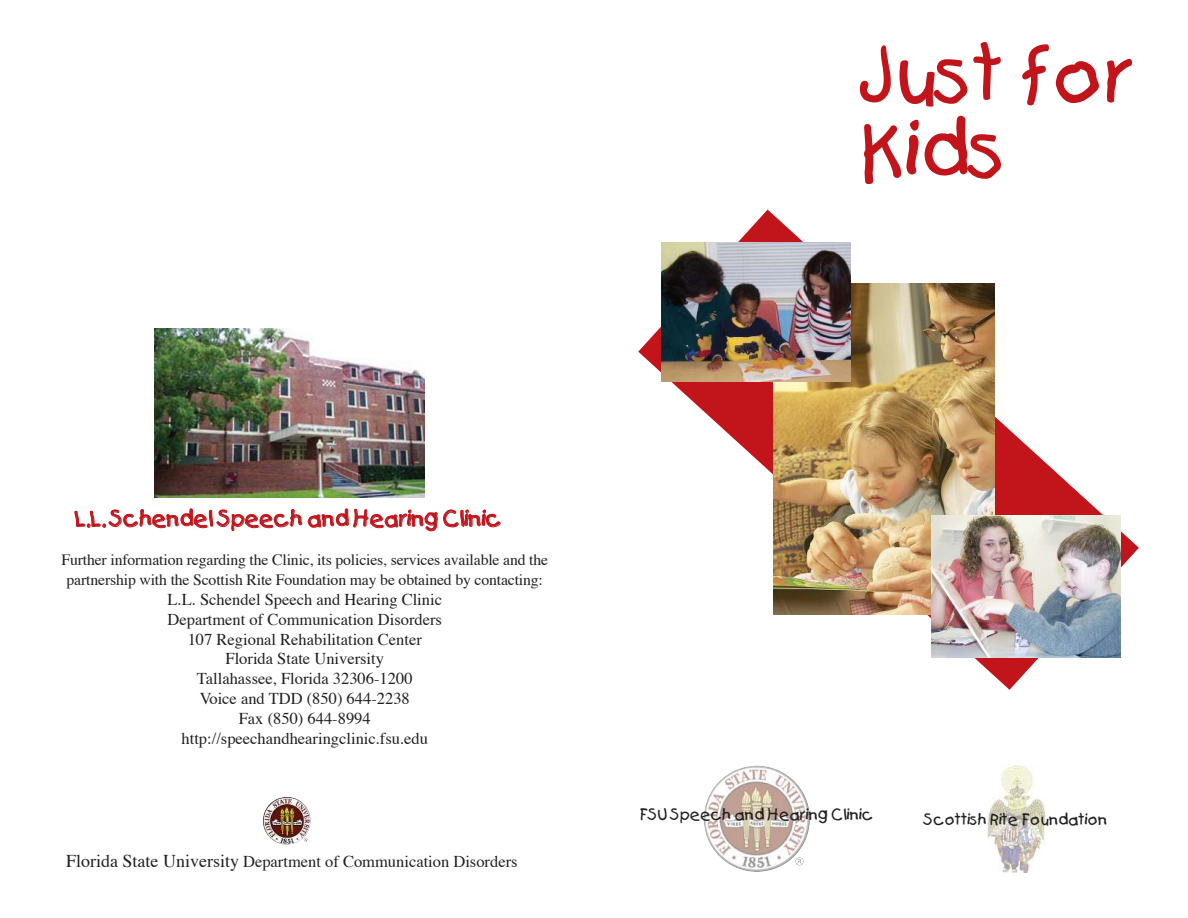
<style>
.page{position:relative;width:1188px;height:918px;background:#fff}
.page>*{position:absolute;margin:0;border:0;box-sizing:border-box;transform-origin:0 0}
.t1{font:75px/75px "Kids";color:#c2141b}
.t2{font:21px "Kids";color:#c2141b}
.t3{font:16.5px/19.8px "Times";color:#221f1f;text-align:center}
.t4{font:15.75px/19.8px "Times";letter-spacing:-.01em;color:#221f1f;text-align:center}
.t5{font:15px "Kids";color:#221f1f}
.s1{font-size:18px}
</style>
<div class="page">
<img style="left:988px;top:764px;width:58px;height:108px">
<img style="left:286px;top:797px;width:24px;height:43px">
<img style="left:154px;top:329px;width:270px;height:138px">
<img style="left:74px;top:467px;width:427px;height:65px">
<svg style="left:638px;top:210px;width:501px;height:480px"></svg>
<img style="left:774px;top:283px;width:220px;height:331px">
<img style="left:662px;top:242px;width:188px;height:139px">
<img style="left:932px;top:515px;width:188px;height:142px">
<img style="left:754px;top:766px;width:3px;height:74px">
<h1 class="t1" style="left:860px;top:42px;width:276px">Just for<br>Kids</h1>
<p class="t2" style="left:74px;top:509px;width:429px">L.L. Schendel Speech and Hearing Clinic</p>
<p class="t4" style="left:61px;top:552px;width:488px">Further information regarding the Clinic, its policies, services available and the partnership with the Scottish Rite Foundation may be obtained by contacting:</p>
<p class="t3" style="left:168px;top:591px;width:276px">L.L. Schendel Speech and Hearing Clinic Department of Communication Disorders 107 Regional Rehabilitation Center Florida State University<br>Tallahassee, Florida 32306-1200<br>Voice and TDD (850) 644-2238<br>Fax (850) 644-8994 http://speechandhearingclinic.fsu.edu</p>
<p class="t3" style="left:66px;top:853px;width:453px"><span class="s1">Florida State University</span> Department of Communication Disorders</p>
<p class="t5" style="left:640px;top:808px;width:235px">FSU Speech and Hearing Clinic</p>
<p class="t5" style="left:924px;top:812px;width:185px">Scottish Rite Foundation</p>
</div>
